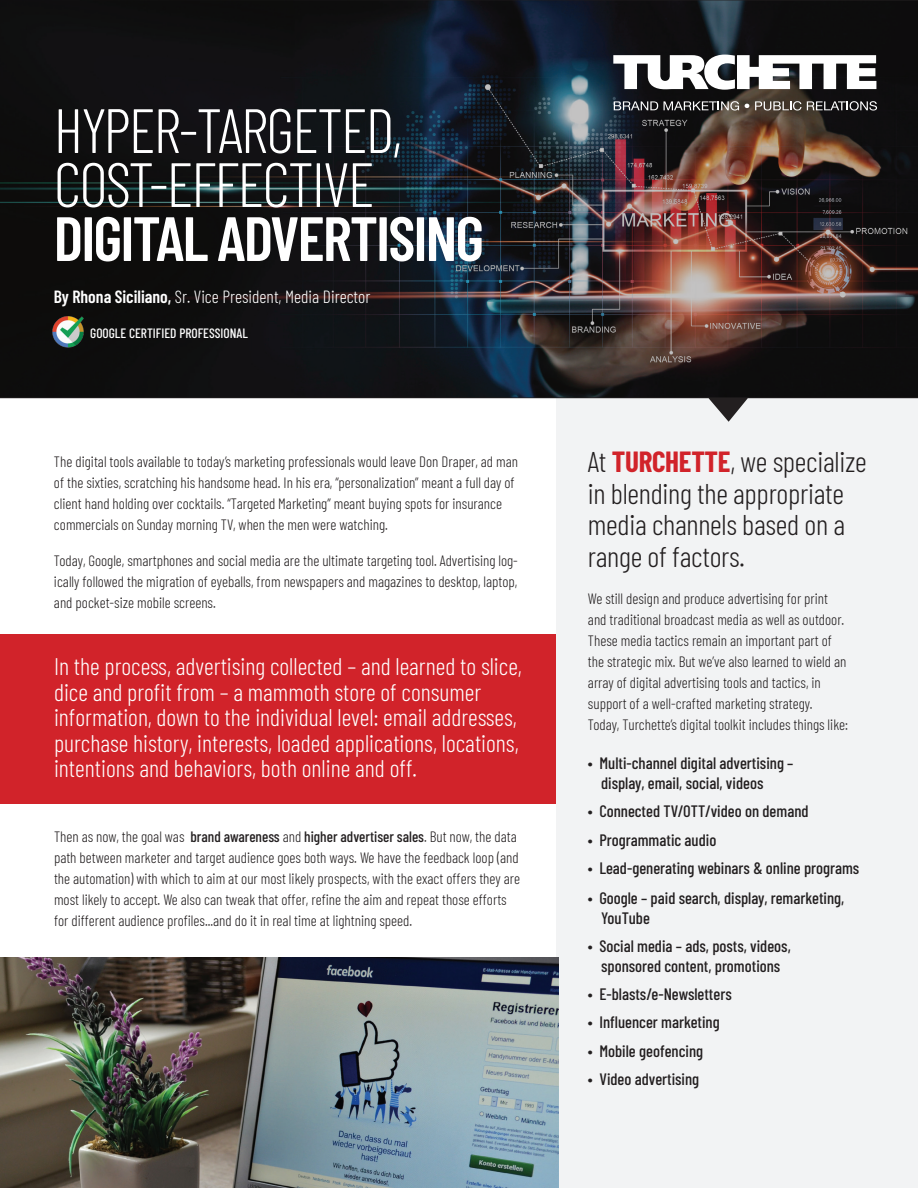
<style>
.page{position:relative;width:918px;height:1188px;background:#fff}
.page>*{position:absolute;margin:0;border:0;box-sizing:border-box;transform-origin:0 0}
.t1{font:300 62.4px/54px "Barlow Condensed";letter-spacing:-.03em;color:#fff}
.t2{font:600 62.4px "Barlow Condensed";letter-spacing:-.03em;color:#fff}
.t3{font:300 28.5px/31.5px "Barlow Condensed";letter-spacing:-.01em;color:#231f20}
.t4{font:300 24px/25.5px "Barlow Condensed";color:#fff}
.t5{font:300 17.7px "Barlow Condensed";color:#fff}
.t6{font:500 16.5px/19.5px "Barlow Condensed";color:#231f20}
.t7{font:300 15px/21px "Barlow Condensed";color:#231f20}
.t8{font:500 13.5px "Barlow Condensed";color:#fff}
.s1{font-weight:600}
.s2{font-weight:500}
.s3{font-weight:700;color:#d1232a}
</style>
<div class="page">
<div style="left:556px;top:397px;width:361px;height:791px;background:#f2f3f4"></div>
<svg style="left:0;top:397px;width:918px;height:25px"></svg>
<img style="left:0;top:0;width:918px;height:397px">
<div style="left:0;top:634px;width:555px;height:169px;background:#d1232a"></div>
<svg style="left:613px;top:55px;width:263px;height:35px"></svg>
<svg style="left:614px;top:101px;width:44px;height:9px"></svg>
<svg style="left:664px;top:101px;width:75px;height:10px"></svg>
<svg style="left:745px;top:104px;width:4px;height:4px"></svg>
<svg style="left:755px;top:101px;width:122px;height:10px"></svg>
<img style="left:46px;top:310px;width:44px;height:44px">
<img style="left:0;top:958px;width:558px;height:230px">
<h1 class="t1" style="left:54px;top:99px;width:350px">HYPER-TARGETED,<br>COST-EFFECTIVE</h1>
<h1 class="t2" style="left:54px;top:194px;width:432px">DIGITAL ADVERTISING</h1>
<p class="t5" style="left:54px;top:284px;width:318px"><span class="s1">By Rhona Siciliano,</span> Sr. Vice President, Media Director</p>
<p class="t8" style="left:90px;top:324px;width:159px">GOOGLE CERTIFIED PROFESSIONAL</p>
<p class="t7" style="left:54px;top:450px;width:466px">The digital tools available to today’s marketing professionals would leave Don Draper, ad man of the sixties, scratching his handsome head. In his era, “personalization” meant a full day of client hand holding over cocktails. “Targeted Marketing” meant buying spots for insurance commercials on Sunday morning TV, when the men were watching.</p>
<p class="t7" style="left:54px;top:549px;width:465px;text-align:justify">Today, Google, smartphones and social media are the ultimate targeting tool. Advertising log&shy;ically followed the migration of eyeballs, from newspapers and magazines to desktop, laptop, and pocket-size mobile screens.</p>
<p class="t4" style="left:54px;top:652px;width:469px">In the process, advertising collected – and learned to slice, dice and profit from – a mammoth store of consumer information, down to the individual level: email addresses, purchase history, interests, loaded applications, locations, intentions and behaviors, both online and off.</p>
<p class="t7" style="left:54px;top:825px;width:468px">Then as now, the goal was <span class="s2">brand awareness</span> and <span class="s2">higher advertiser sales</span>. But now, the data path between marketer and target audience goes both ways. We have the feedback loop (and the automation) with which to aim at our most likely prospects, with the exact offers they are most likely to accept. We also can tweak that offer, refine the aim and repeat those efforts for different audience profiles...and do it in real time at lightning speed.</p>
<h2 class="t3" style="left:588px;top:444px;width:280px">At <span class="s3">TURCHETTE</span>, we specialize in blending the appropriate media channels based on a range of factors.</h2>
<p class="t7" style="left:588px;top:587px;width:262px">We still design and produce advertising for print and traditional broadcast media as well as outdoor.<br>These media tactics remain an important part of the strategic mix. But we’ve also learned to wield an array of digital advertising tools and tactics, in support of a well-crafted marketing strategy.<br>Today, Turchette’s digital toolkit includes things like:</p>
<p class="t6" style="left:601px;top:752px;width:194px;text-indent:-13px">• Multi-channel digital advertising – display, email, social, videos</p>
<p class="t6" style="left:588px;top:800px;width:222px">• Connected TV/OTT/video on demand</p>
<p class="t6" style="left:588px;top:829px;width:130px">• Programmatic audio</p>
<p class="t6" style="left:588px;top:857px;width:273px">• Lead-generating webinars &amp; online programs</p>
<p class="t6" style="left:601px;top:887px;width:245px;text-indent:-13px">• Google – paid search, display, remarketing,<br>YouTube</p>
<p class="t6" style="left:588px;top:935px;width:204px;text-align:center">• Social media – ads, posts, videos, sponsored content, promotions</p>
<p class="t6" style="left:588px;top:983px;width:145px">• E-blasts/e-Newsletters</p>
<p class="t6" style="left:588px;top:1012px;width:133px">• Influencer marketing</p>
<p class="t6" style="left:588px;top:1040px;width:117px">• Mobile geofencing</p>
<p class="t6" style="left:588px;top:1069px;width:113px">• Video advertising</p>
</div>
